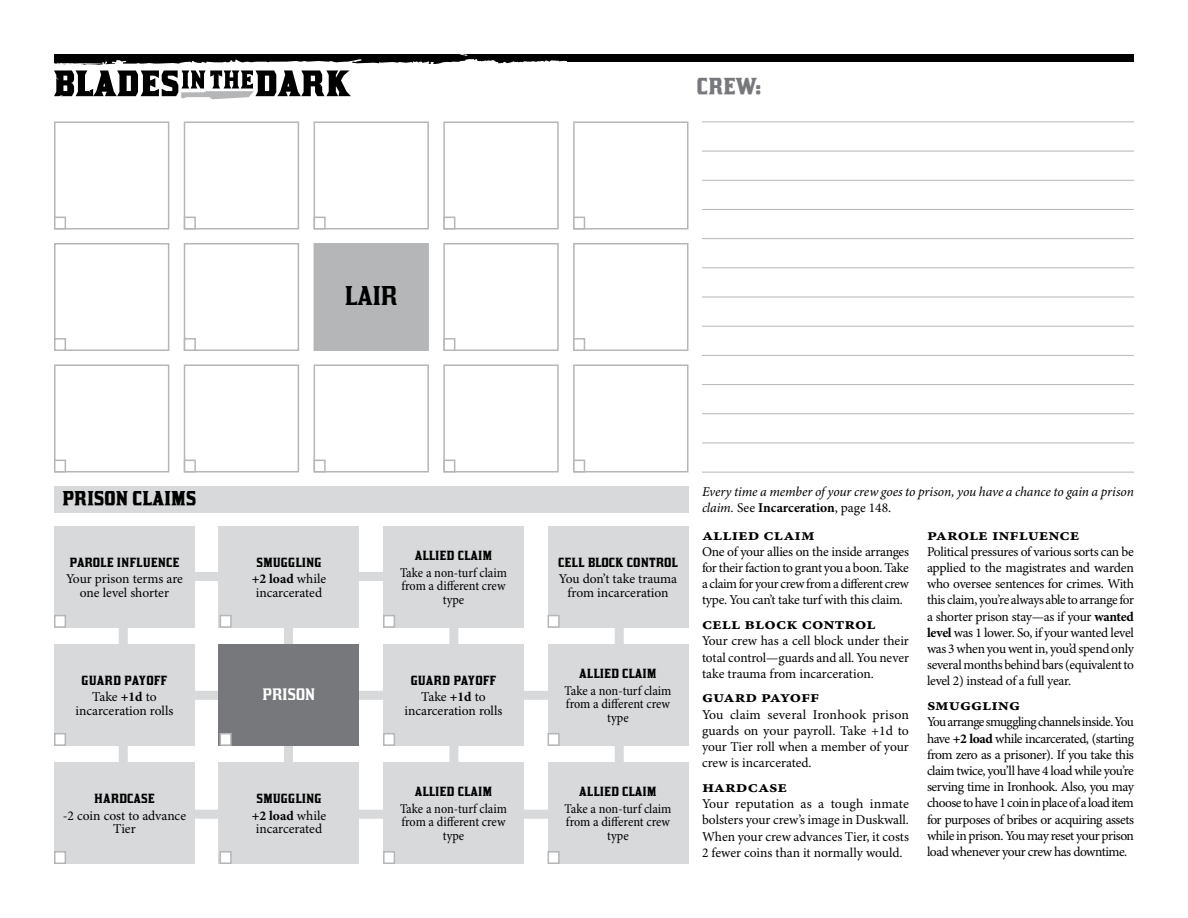
<style>
.page{position:relative;width:1188px;height:918px;background:#fff}
.page>*{position:absolute;margin:0;border:0;box-sizing:border-box;transform-origin:0 0}
.t1{font:27px "Kirsty";color:#000}
.page_header{font:700 22.5px "Kirsty";color:#77787b}
.A_head{font:700 19.5px "Kirsty";letter-spacing:.015em;color:#000}
.t2{font:16.5px "Kirsty";color:#000}
.t3{font:16.5px "Kirsty";letter-spacing:.015em;color:#fff}
.C_Head{font:16.2px "Minion Pro Bold Capt";color:#000;scale:1.11 1}
.Body_Top_9{font:13.5px/16.2px "Minion Pro";letter-spacing:-.03em;color:#000;text-align:center}
.t4{font:condensed 13.5px/13.5px "Minion Pro";color:#000;text-align:center}
.Body{font:italic 13.5px/16.2px "Minion Pro";letter-spacing:-.005em;color:#000}
.s1{font-weight:700}
.s2{font-style:normal}
.s3{font-weight:700;font-style:normal}
</style>
<div class="page">
<div style="left:54px;top:122px;width:115px;height:108px;background:#fff;border:2px solid #b4b6b8"></div>
<svg style="left:54px;top:216px;width:13px;height:14px"></svg>
<div style="left:184px;top:122px;width:115px;height:108px;background:#fff;border:2px solid #b4b6b8"></div>
<svg style="left:183px;top:216px;width:14px;height:14px"></svg>
<div style="left:314px;top:122px;width:115px;height:108px;background:#fff;border:2px solid #b4b6b8"></div>
<svg style="left:313px;top:216px;width:13px;height:14px"></svg>
<div style="left:443px;top:122px;width:116px;height:108px;background:#fff;border:2px solid #b4b6b8"></div>
<svg style="left:443px;top:216px;width:13px;height:14px"></svg>
<div style="left:573px;top:122px;width:115px;height:108px;background:#fff;border:2px solid #b4b6b8"></div>
<svg style="left:573px;top:216px;width:13px;height:14px"></svg>
<div style="left:54px;top:243px;width:115px;height:108px;background:#fff;border:2px solid #b4b6b8"></div>
<svg style="left:54px;top:337px;width:13px;height:14px"></svg>
<div style="left:184px;top:243px;width:115px;height:108px;background:#fff;border:2px solid #b4b6b8"></div>
<svg style="left:183px;top:337px;width:14px;height:14px"></svg>
<div style="left:314px;top:244px;width:114px;height:106px;background:#b4b6b8"></div>
<div style="left:314px;top:243px;width:115px;height:108px;border:2px solid #b4b6b8"></div>
<div style="left:443px;top:243px;width:116px;height:108px;background:#fff;border:2px solid #b4b6b8"></div>
<svg style="left:443px;top:337px;width:13px;height:14px"></svg>
<div style="left:573px;top:243px;width:115px;height:108px;background:#fff;border:2px solid #b4b6b8"></div>
<svg style="left:573px;top:337px;width:13px;height:14px"></svg>
<div style="left:54px;top:364px;width:115px;height:108px;background:#fff;border:2px solid #b4b6b8"></div>
<svg style="left:54px;top:459px;width:13px;height:14px"></svg>
<div style="left:184px;top:364px;width:115px;height:108px;background:#fff;border:2px solid #b4b6b8"></div>
<svg style="left:183px;top:459px;width:14px;height:14px"></svg>
<div style="left:314px;top:364px;width:115px;height:108px;background:#fff;border:2px solid #b4b6b8"></div>
<svg style="left:313px;top:459px;width:13px;height:14px"></svg>
<div style="left:443px;top:364px;width:116px;height:108px;background:#fff;border:2px solid #b4b6b8"></div>
<svg style="left:443px;top:459px;width:13px;height:14px"></svg>
<div style="left:573px;top:364px;width:115px;height:108px;background:#fff;border:2px solid #b4b6b8"></div>
<svg style="left:573px;top:459px;width:13px;height:14px"></svg>
<hr style="left:702px;top:297px;width:432px;height:1px;background:#b4b6b8">
<hr style="left:702px;top:326px;width:432px;height:1px;background:#b4b6b8">
<hr style="left:702px;top:355px;width:432px;height:1px;background:#b4b6b8">
<hr style="left:702px;top:413px;width:432px;height:1px;background:#b4b6b8">
<hr style="left:702px;top:384px;width:432px;height:1px;background:#b4b6b8">
<hr style="left:702px;top:267px;width:432px;height:1px;background:#b4b6b8">
<hr style="left:702px;top:209px;width:432px;height:1px;background:#b4b6b8">
<hr style="left:702px;top:238px;width:432px;height:1px;background:#b4b6b8">
<hr style="left:702px;top:151px;width:432px;height:1px;background:#b4b6b8">
<hr style="left:702px;top:122px;width:432px;height:1px;background:#b4b6b8">
<hr style="left:702px;top:180px;width:432px;height:1px;background:#b4b6b8">
<hr style="left:702px;top:472px;width:432px;height:1px;background:#b4b6b8">
<hr style="left:702px;top:443px;width:432px;height:1px;background:#b4b6b8">
<svg style="left:54px;top:54px;width:515px;height:45px"></svg>
<div style="left:567px;top:54px;width:567px;height:7px;background:#000"></div>
<div style="left:54px;top:486px;width:634px;height:27px;background:#d7d9da"></div>
<div style="left:144px;top:572px;width:360px;height:9px;background:#d7d9da"></div>
<div style="left:157px;top:810px;width:441px;height:9px;background:#d7d9da"></div>
<div style="left:174px;top:691px;width:424px;height:9px;background:#d7d9da"></div>
<div style="left:284px;top:584px;width:9px;height:196px;background:#d7d9da"></div>
<div style="left:449px;top:584px;width:9px;height:212px;background:#d7d9da"></div>
<div style="left:615px;top:584px;width:9px;height:212px;background:#d7d9da"></div>
<div style="left:119px;top:589px;width:9px;height:212px;background:#d7d9da"></div>
<div style="left:54px;top:526px;width:141px;height:102px;background:#d7d9da"></div>
<div style="left:54px;top:645px;width:141px;height:101px;background:#d7d9da"></div>
<div style="left:54px;top:763px;width:141px;height:101px;background:#d7d9da"></div>
<div style="left:219px;top:526px;width:140px;height:102px;background:#d7d9da"></div>
<div style="left:219px;top:763px;width:140px;height:101px;background:#d7d9da"></div>
<div style="left:219px;top:645px;width:140px;height:101px;background:#77787b"></div>
<div style="left:383px;top:763px;width:141px;height:101px;background:#d7d9da"></div>
<div style="left:383px;top:526px;width:141px;height:102px;background:#d7d9da"></div>
<div style="left:548px;top:526px;width:140px;height:102px;background:#d7d9da"></div>
<div style="left:548px;top:645px;width:140px;height:101px;background:#d7d9da"></div>
<div style="left:548px;top:763px;width:140px;height:101px;background:#d7d9da"></div>
<div style="left:383px;top:645px;width:141px;height:101px;background:#d7d9da"></div>
<svg style="left:54px;top:615px;width:12px;height:13px"></svg>
<svg style="left:54px;top:733px;width:12px;height:13px"></svg>
<svg style="left:54px;top:851px;width:12px;height:13px"></svg>
<svg style="left:219px;top:615px;width:13px;height:13px"></svg>
<svg style="left:219px;top:733px;width:13px;height:13px"></svg>
<svg style="left:219px;top:851px;width:13px;height:13px"></svg>
<svg style="left:383px;top:615px;width:12px;height:13px"></svg>
<svg style="left:383px;top:733px;width:12px;height:13px"></svg>
<svg style="left:383px;top:851px;width:12px;height:13px"></svg>
<svg style="left:547px;top:615px;width:13px;height:13px"></svg>
<svg style="left:547px;top:733px;width:13px;height:13px"></svg>
<svg style="left:547px;top:851px;width:13px;height:13px"></svg>
<p class="page_header" style="left:697px;top:74px;width:66px">CREW:</p>
<p class="t1" style="left:345px;top:281px;width:55px">LAIR</p>
<p class="A_head" style="left:63px;top:488px;width:135px">PRISON CLAIMS</p>
<p class="t2" style="left:70px;top:552px;width:111px">parole influence</p>
<p class="Body_Top_9" style="left:66px;top:573px;width:118px;line-height:13.5px">Your prison terms are one level shorter</p>
<p class="t2" style="left:82px;top:671px;width:87px">guard payoff</p>
<p class="Body_Top_9" style="left:76px;top:691px;width:99px;line-height:13.5px">Take <span class="s1">+1d</span> to incarceration rolls</p>
<p class="t2" style="left:94px;top:789px;width:62px">hardcase</p>
<p class="Body_Top_9" style="left:63px;top:809px;width:125px;line-height:13.5px">-2 coin cost to advance<br>Tier</p>
<p class="t2" style="left:256px;top:552px;width:67px">smuggling</p>
<p class="Body_Top_9" style="left:252px;top:573px;width:76px;line-height:13.5px"><span class="s1">+2 load</span> while incarcerated</p>
<p class="t3" style="left:263px;top:686px;width:54px">PRISON</p>
<p class="t2" style="left:256px;top:789px;width:67px">smuggling</p>
<p class="Body_Top_9" style="left:252px;top:809px;width:76px;line-height:13.5px"><span class="s1">+2 load</span> while incarcerated</p>
<p class="t2" style="left:415px;top:546px;width:79px">allied claim</p>
<p class="t4" style="left:400px;top:566px;width:108px">Take a non-turf claim from a different crew type</p>
<p class="t2" style="left:411px;top:671px;width:87px">guard payoff</p>
<p class="Body_Top_9" style="left:405px;top:691px;width:99px;line-height:13.5px">Take <span class="s1">+1d</span> to incarceration rolls</p>
<p class="t2" style="left:415px;top:782px;width:79px">allied claim</p>
<p class="t4" style="left:400px;top:802px;width:108px">Take a non-turf claim from a different crew type</p>
<p class="t2" style="left:558px;top:552px;width:121px">cell block control</p>
<p class="Body_Top_9" style="left:559px;top:573px;width:120px;line-height:13.5px">You don’t take trauma from incarceration</p>
<p class="t2" style="left:579px;top:664px;width:79px">allied claim</p>
<p class="t4" style="left:565px;top:684px;width:108px">Take a non-turf claim from a different crew type</p>
<p class="t2" style="left:579px;top:782px;width:79px">allied claim</p>
<p class="t4" style="left:565px;top:802px;width:108px">Take a non-turf claim from a different crew type</p>
<p class="Body" style="left:702px;top:484px;width:433px">Every time a member of your crew goes to prison, you have a chance to gain a prison claim. <span class="s2">See</span> <span class="s3">Incarceration</span><span class="s2">, page 148.</span></p>
<p class="C_Head" style="left:702px;top:525px;width:103px">allied claim</p>
<p class="Body_Top_9" style="left:702px;top:544px;width:209px;text-align:justify">One of your allies on the inside arranges for their faction to grant you a boon. Take a claim for your crew from a different crew type. You can’t take turf with this claim.</p>
<p class="C_Head" style="left:702px;top:614px;width:158px">cell block control</p>
<p class="Body_Top_9" style="left:702px;top:633px;width:208px;text-align:justify">Your crew has a cell block under their total control—guards and all. You never take trauma from incarceration.</p>
<p class="C_Head" style="left:702px;top:688px;width:107px">guard payoff</p>
<p class="Body_Top_9" style="left:702px;top:707px;width:208px;text-align:justify">You claim several Ironhook prison guards on your payroll. Take +1d to your Tier roll when a member of your crew is incarcerated.</p>
<p class="C_Head" style="left:702px;top:777px;width:78px">hardcase</p>
<p class="Body_Top_9" style="left:702px;top:796px;width:209px;text-align:justify">Your reputation as a tough inmate bolsters your crew’s image in Duskwall.<br>When your crew advances Tier, it costs 2 fewer coins than it normally would.</p>
<p class="C_Head" style="left:927px;top:525px;width:139px">parole influence</p>
<p class="Body_Top_9" style="left:927px;top:544px;width:209px;text-align:justify">Political pressures of various sorts can be applied to the magistrates and warden who oversee sentences for crimes. With this claim, you’re always able to arrange for a shorter prison stay—as if your <span class="s1">wanted level</span> was 1 lower. So, if your wanted level was 3 when you went in, you’d spend only several months behind bars (equivalent to level 2) instead of a full year.</p>
<p class="C_Head" style="left:927px;top:695px;width:85px">smuggling</p>
<p class="Body_Top_9" style="left:927px;top:714px;width:209px;text-align:justify">You arrange smuggling channels inside. You have <span class="s1">+2 load</span> while incarcerated, (starting from zero as a prisoner). If you take this claim twice, you’ll have 4 load while you’re serving time in Ironhook. Also, you may choose to have 1 coin in place of a load item for purposes of bribes or acquiring assets while in prison. You may reset your prison load whenever your crew has downtime.</p>
</div>
